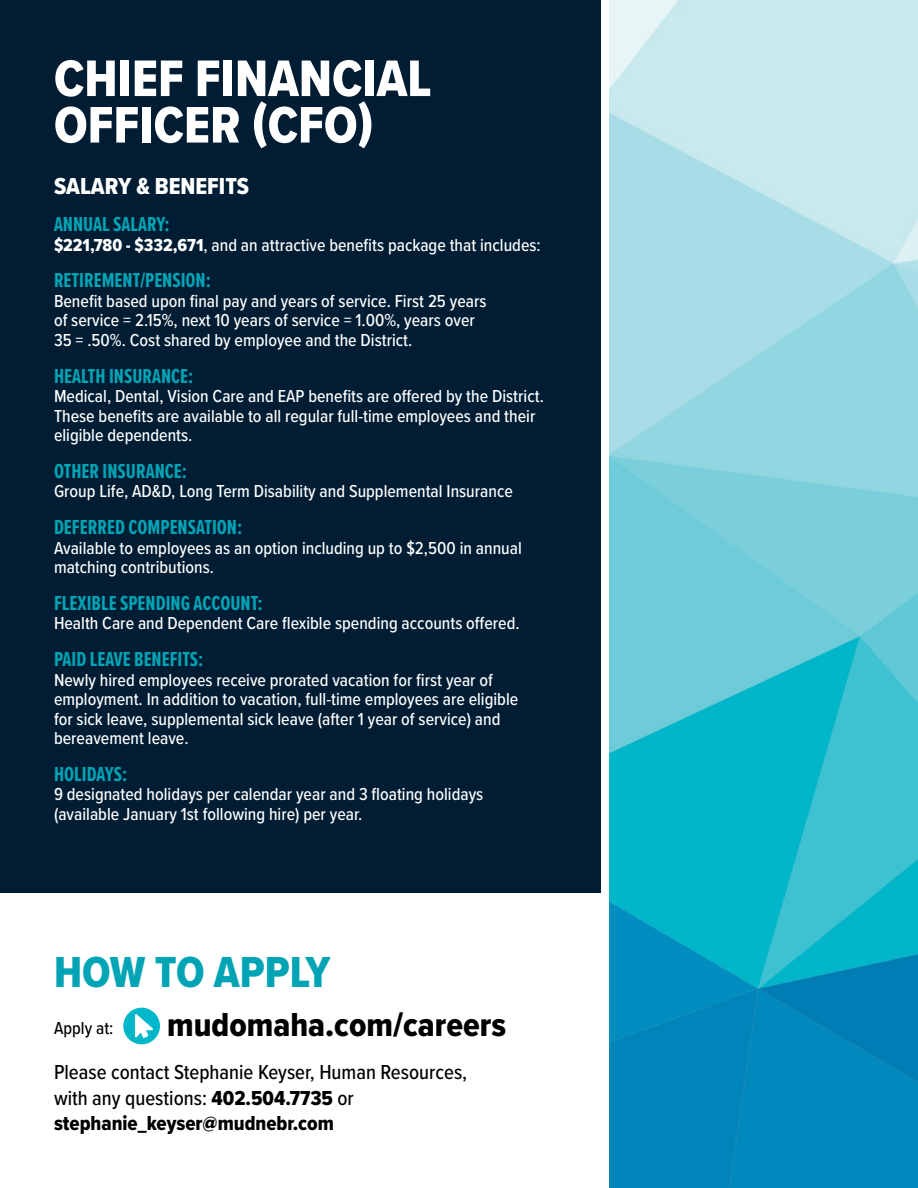
<style>
.page{position:relative;width:918px;height:1188px;background:#fff}
.page>*{position:absolute;margin:0;border:0;box-sizing:border-box;transform-origin:0 0}
.t1{font:53.25px/46.5px "Proxima Nova Cond Extrabld";color:#fff}
.t2{font:45px "Proxima Nova Cond Extrabld";color:#00a4b5}
.t3{font:34.5px "Proxima Nova Cond Extrabld";color:#000}
.t4{font:24px "Proxima Nova Cond Extrabld";color:#fff}
.t5{font:700 21px "Proxima Nova Ex Cn";color:#00a4b5}
.t6{font:500 21px/25.5px "Proxima Nova Cond";color:#000}
.t7{font:21px "Proxima Nova Cond Extrabld";color:#000}
.t8{font:500 18px/19.5px "Proxima Nova Cond";color:#fff}
.t9{font:500 18px "Proxima Nova Cond";color:#000}
.s1{font-family:"Proxima Nova Cond Extrabld";font-weight:400}
</style>
<div class="page">
<div style="left:0;top:0;width:600px;height:892px;background:#001d34"></div>
<img style="left:609px;top:0;width:309px;height:1188px">
<svg style="left:123px;top:1008px;width:37px;height:36px"></svg>
<h1 class="t1" style="left:54px;top:54px;width:379px">CHIEF FINANCIAL<br>OFFICER (CFO)</h1>
<h3 class="t4" style="left:54px;top:169px;width:197px">SALARY &amp; BENEFITS</h3>
<p class="t5" style="left:54px;top:209px;width:117px">ANNUAL SALARY:</p>
<p class="t8" style="left:54px;top:234px;width:488px"><span class="s1">$221,780 - $332,671</span>, and an attractive benefits package that includes:</p>
<p class="t5" style="left:54px;top:265px;width:159px">RETIREMENT/PENSION:</p>
<p class="t8" style="left:54px;top:291px;width:434px">Benefit based upon final pay and years of service. First 25 years of service = 2.15%, next 10 years of service = 1.00%, years over<br>35 = .50%. Cost shared by employee and the District.</p>
<p class="t5" style="left:54px;top:360px;width:141px">HEALTH INSURANCE:</p>
<p class="t8" style="left:54px;top:386px;width:491px">Medical, Dental, Vision Care and EAP benefits are offered by the District.<br>These benefits are available to all regular full-time employees and their eligible dependents.</p>
<p class="t5" style="left:54px;top:456px;width:135px">OTHER INSURANCE:</p>
<p class="t8" style="left:54px;top:481px;width:460px">Group Life, AD&amp;D, Long Term Disability and Supplemental Insurance</p>
<p class="t5" style="left:54px;top:512px;width:190px">DEFERRED COMPENSATION:</p>
<p class="t8" style="left:54px;top:537px;width:469px">Available to employees as an option including up to $2,500 in annual matching contributions.</p>
<p class="t5" style="left:54px;top:588px;width:210px">FLEXIBLE SPENDING ACCOUNT:</p>
<p class="t8" style="left:54px;top:613px;width:467px">Health Care and Dependent Care flexible spending accounts offered.</p>
<p class="t5" style="left:54px;top:644px;width:151px">PAID LEAVE BENEFITS:</p>
<p class="t8" style="left:54px;top:669px;width:466px">Newly hired employees receive prorated vacation for first year of employment. In addition to vacation, full-time employees are eligible for sick leave, supplemental sick leave (after 1 year of service) and bereavement leave.</p>
<p class="t5" style="left:54px;top:759px;width:75px">HOLIDAYS:</p>
<p class="t8" style="left:54px;top:784px;width:431px">9 designated holidays per calendar year and 3 floating holidays (available January 1st following hire) per year.</p>
<h2 class="t2" style="left:54px;top:939px;width:278px">HOW TO APPLY</h2>
<p class="t9" style="left:54px;top:1014px;width:61px">Apply at:</p>
<p class="t6" style="left:54px;top:1059px;width:415px">Please contact Stephanie Keyser, Human Resources, with any questions: <span class="s1">402.504.7735</span> or</p>
<p class="t7" style="left:54px;top:1108px;width:282px">stephanie_keyser@mudnebr.com</p>
<h3 class="t3" style="left:167px;top:999px;width:340px">mudomaha.com/careers</h3>
</div>
